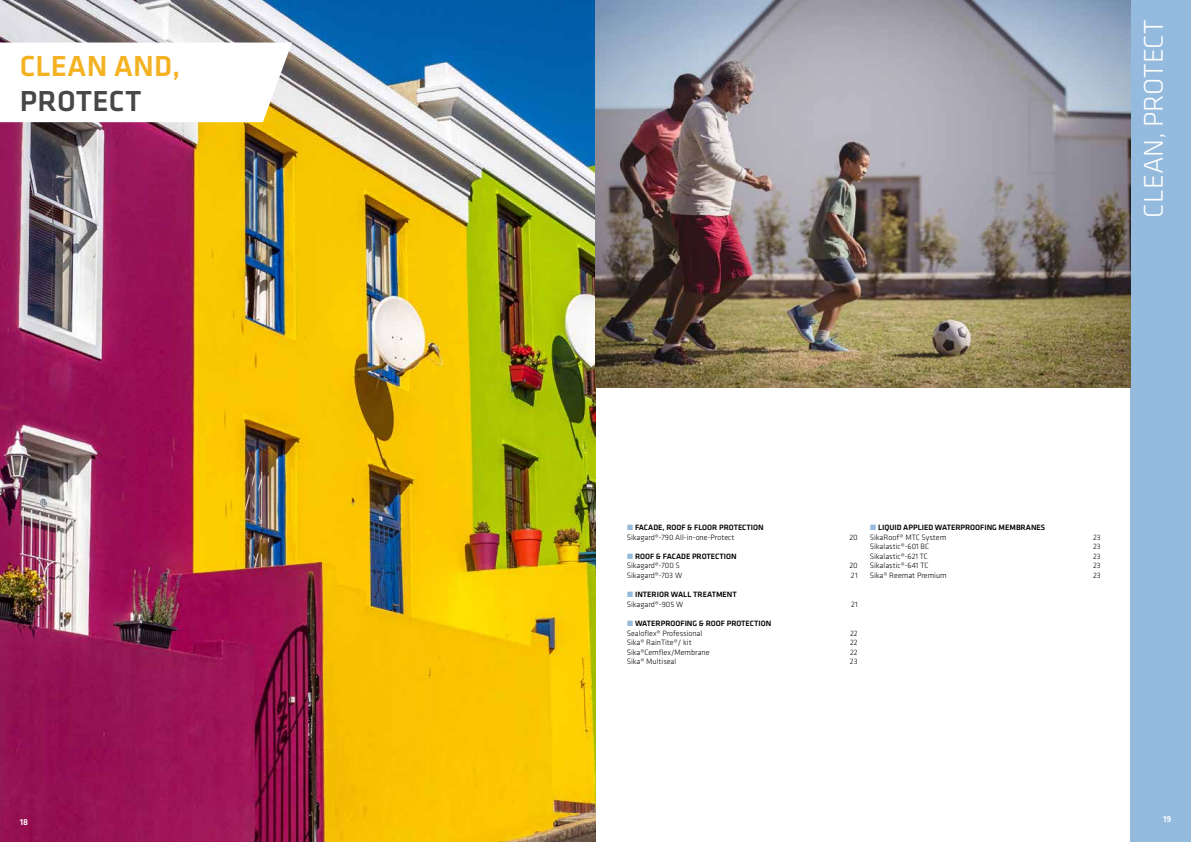
<style>
.page{position:relative;width:1191px;height:842px;background:#fff}
.page>*{position:absolute;margin:0;border:0;box-sizing:border-box;transform-origin:0 0}
.t1{font:500 30px "Klavika";color:#f4b223}
.t2{font:500 30px "Klavika";letter-spacing:.01em;color:#474747}
.t3{font:300 28px "Klavika";color:#fff}
.t4{font:500 9px "Klavika";color:#fff}
.t5{font:300 8px/9.6px "Klavika";color:#000}
.t6{font:500 8px/9.6px "Klavika";color:#000}
.s1{font-weight:500;color:#94badd}
.s2{font-weight:500}
.s3{color:#94badd}
.s4{font-weight:300}
</style>
<div class="page">
<div style="left:1130px;top:0;width:61px;height:842px;background:#94badd"></div>
<img style="left:0;top:0;width:595px;height:842px">
<svg style="left:0;top:43px;width:292px;height:79px"></svg>
<img style="left:595px;top:0;width:535px;height:387px">
<h1 class="t1" style="left:20px;top:46px;width:162px">CLEAN AND,</h1>
<h1 class="t2" style="left:20px;top:81px;width:123px">PROTECT</h1>
<h2 class="t3" style="left:1136px;top:218px;width:199px;rotate:-90deg">CLEAN, PROTECT</h2>
<p class="t5" style="left:626px;top:522px;width:138px"><span class="s1">•</span> <span class="s2">FACADE, ROOF &amp; FLOOR PROTECTION<br></span>Sikagard®-790 All-in-one-Protect</p>
<p class="t5" style="left:849px;top:532px;width:10px">20</p>
<p class="t6" style="left:626px;top:551px;width:111px"><span class="s3">•</span> ROOF &amp; FACADE PROTECTION<br><span class="s4">Sikagard®-700 S</span></p>
<p class="t5" style="left:849px;top:561px;width:10px">20</p>
<p class="t5" style="left:626px;top:570px;width:57px">Sikagard®-703 W</p>
<p class="t5" style="left:850px;top:570px;width:9px">21</p>
<p class="t6" style="left:626px;top:589px;width:112px"><span class="s3">•</span> INTERIOR WALL TREATMENT<br><span class="s4">Sikagard®-905 W</span></p>
<p class="t5" style="left:851px;top:599px;width:8px">21</p>
<p class="t6" style="left:626px;top:618px;width:146px"><span class="s3">•</span> WATERPROOFING &amp; ROOF PROTECTION<br><span class="s4">Sealoflex® Professional</span></p>
<p class="t5" style="left:850px;top:628px;width:9px">22</p>
<p class="t5" style="left:626px;top:638px;width:66px">Sika® RainTite®/ kit</p>
<p class="t5" style="left:850px;top:638px;width:9px">22</p>
<p class="t5" style="left:626px;top:647px;width:84px">Sika®Cemflex/Membrane</p>
<p class="t5" style="left:850px;top:647px;width:9px">22</p>
<p class="t5" style="left:626px;top:657px;width:51px">Sika® Multiseal</p>
<p class="t5" style="left:850px;top:657px;width:9px">23</p>
<p class="t6" style="left:869px;top:522px;width:177px"><span class="s3">•</span> LIQUID APPLIED WATERPROOFING MEMBRANES<br><span class="s4">SikaRoof® MTC System</span></p>
<p class="t5" style="left:1093px;top:532px;width:9px">23</p>
<p class="t5" style="left:869px;top:542px;width:61px">Sikalastic®-601 BC</p>
<p class="t5" style="left:1093px;top:542px;width:9px">23</p>
<p class="t5" style="left:869px;top:551px;width:60px">Sikalastic®-621 TC</p>
<p class="t5" style="left:1093px;top:551px;width:9px">23</p>
<p class="t5" style="left:869px;top:561px;width:60px">Sikalastic®-641 TC</p>
<p class="t5" style="left:1093px;top:561px;width:9px">23</p>
<p class="t5" style="left:869px;top:570px;width:79px">Sika® Reemat Premium</p>
<p class="t5" style="left:1093px;top:570px;width:9px">23</p>
<p class="t4" style="left:20px;top:816px;width:10px">18</p>
<p class="t4" style="left:1163px;top:813px;width:10px">19</p>
</div>
